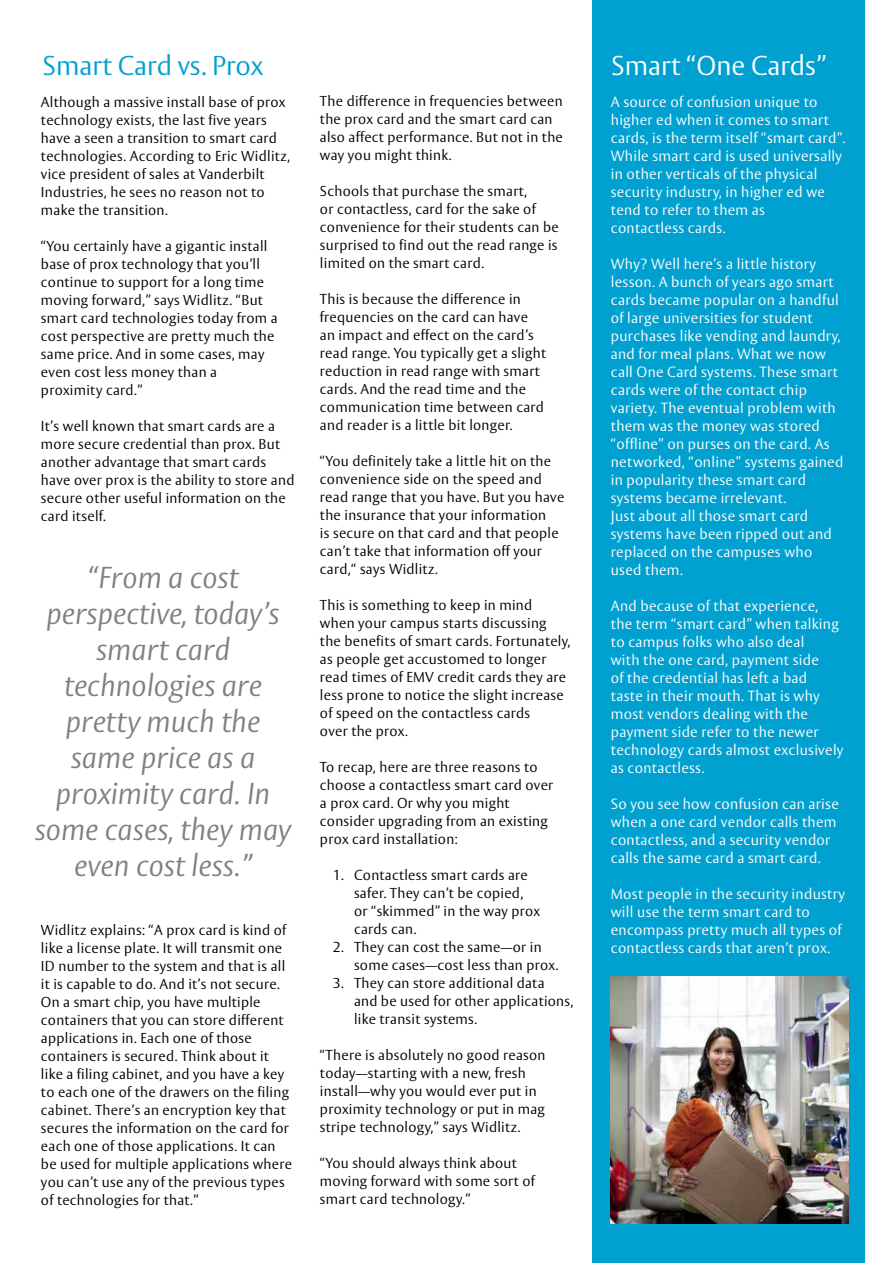
<style>
.page{position:relative;width:893px;height:1263px;background:#fff}
.page>*{position:absolute;margin:0;border:0;box-sizing:border-box;transform-origin:0 0}
.t1{font:italic 300 30px/36px "ASSA Vesta";color:#808080;text-align:center}
.t2{font:300 27px "ASSA Vesta";color:#00a0d0}
.t3{font:300 27px "ASSA Vesta";color:#fff}
.t4{font:300 14.7px/18px "ASSA Vesta";letter-spacing:.02em;color:#fff}
.t5{font:300 14.25px/18px "ASSA Vesta";letter-spacing:.02em;color:#000}
</style>
<div class="page">
<div style="left:592px;top:0;width:273px;height:1263px;background:#00a0d0"></div>
<img style="left:610px;top:977px;width:239px;height:247px">
<h2 class="t2" style="left:43px;top:49px;width:222px">Smart Card vs. Prox</h2>
<p class="t5" style="left:41px;top:93px;width:251px">Although a massive install base of prox technology exists, the last five years have a seen a transition to smart card technologies. According to Eric Widlitz, vice president of sales at Vanderbilt Industries, he sees no reason not to make the transition.</p>
<p class="t5" style="left:41px;top:237px;width:238px">“You certainly have a gigantic install base of prox technology that you’ll continue to support for a long time moving forward,” says Widlitz. “But smart card technologies today from a cost perspective are pretty much the same price. And in some cases, may even cost less money than a proximity card.”</p>
<p class="t5" style="left:41px;top:417px;width:255px">It’s well known that smart cards are a more secure credential than prox. But another advantage that smart cards have over prox is the ability to store and secure other useful information on the card itself.</p>
<h1 class="t1" style="left:35px;top:561px;width:258px">“From a cost perspective, today’s smart card technologies are pretty much the same price as a proximity card. In some cases, they may even cost less.”</h1>
<p class="t5" style="left:41px;top:921px;width:253px">Widlitz explains: “A prox card is kind of like a license plate. It will transmit one ID number to the system and that is all it is capable to do. And it’s not secure.<br>On a smart chip, you have multiple containers that you can store different applications in. Each one of those containers is secured. Think about it like a filing cabinet, and you have a key to each one of the drawers on the filing cabinet. There’s an encryption key that secures the information on the card for each one of those applications. It can be used for multiple applications where you can’t use any of the previous types of technologies for that.”</p>
<p class="t5" style="left:320px;top:93px;width:244px">The difference in frequencies between the prox card and the smart card can also affect performance. But not in the way you might think.</p>
<p class="t5" style="left:320px;top:183px;width:240px">Schools that purchase the smart,<br>or contactless, card for the sake of convenience for their students can be surprised to find out the read range is limited on the smart card.</p>
<p class="t5" style="left:320px;top:291px;width:228px">This is because the difference in frequencies on the card can have an impact and effect on the card’s read range. You typically get a slight reduction in read range with smart cards. And the read time and the communication time between card and reader is a little bit longer.</p>
<p class="t5" style="left:320px;top:453px;width:246px">“You definitely take a little hit on the convenience side on the speed and read range that you have. But you have the insurance that your information<br>is secure on that card and that people can’t take that information off your card,“ says Widlitz.</p>
<p class="t5" style="left:320px;top:597px;width:252px">This is something to keep in mind when your campus starts discussing the benefits of smart cards. Fortunately, as people get accustomed to longer read times of EMV credit cards they are less prone to notice the slight increase of speed on the contactless cards<br>over the prox.</p>
<p class="t5" style="left:320px;top:759px;width:235px">To recap, here are three reasons to choose a contactless smart card over a prox card. Or why you might consider upgrading from an existing prox card installation:</p>
<p class="t5" style="left:354px;top:867px;width:188px;text-indent:-21px">1. Contactless smart cards are safer. They can’t be copied, or “skimmed” in the way prox cards can.</p>
<p class="t5" style="left:354px;top:939px;width:206px;text-indent:-21px">2. They can cost the same—or in some cases—cost less than prox.</p>
<p class="t5" style="left:354px;top:975px;width:221px;text-indent:-21px">3. They can store additional data<br>and be used for other applications, like transit systems.</p>
<p class="t5" style="left:320px;top:1047px;width:227px">“There is absolutely no good reason today—starting with a new, fresh install—why you would ever put in proximity technology or put in mag stripe technology,” says Widlitz.</p>
<p class="t5" style="left:320px;top:1155px;width:216px">“You should always think about moving forward with some sort of smart card technology.”</p>
<h2 class="t3" style="left:611px;top:49px;width:217px">Smart “One Cards”</h2>
<p class="t4" style="left:611px;top:93px;width:236px">A source of confusion unique to higher ed when it comes to smart cards, is the term itself “smart card”.<br>While smart card is used universally in other verticals of the physical security industry, in higher ed we tend to refer to them as<br>contactless cards.</p>
<p class="t4" style="left:611px;top:255px;width:234px">Why? Well here’s a little history lesson. A bunch of years ago smart cards became popular on a handful of large universities for student purchases like vending and laundry, and for meal plans. What we now call One Card systems. These smart cards were of the contact chip variety. The eventual problem with them was the money was stored “offline” on purses on the card. As networked, “online” systems gained in popularity these smart card systems became irrelevant.<br>Just about all those smart card systems have been ripped out and replaced on the campuses who used them.</p>
<p class="t4" style="left:611px;top:597px;width:234px">And because of that experience,<br>the term “smart card” when talking to campus folks who also deal<br>with the one card, payment side<br>of the credential has left a bad<br>taste in their mouth. That is why most vendors dealing with the payment side refer to the newer technology cards almost exclusively as contactless.</p>
<p class="t4" style="left:611px;top:796px;width:229px">So you see how confusion can arise when a one card vendor calls them contactless, and a security vendor calls the same card a smart card.</p>
<p class="t4" style="left:611px;top:886px;width:236px">Most people in the security industry will use the term smart card to encompass pretty much all types of contactless cards that aren’t prox.</p>
</div>
